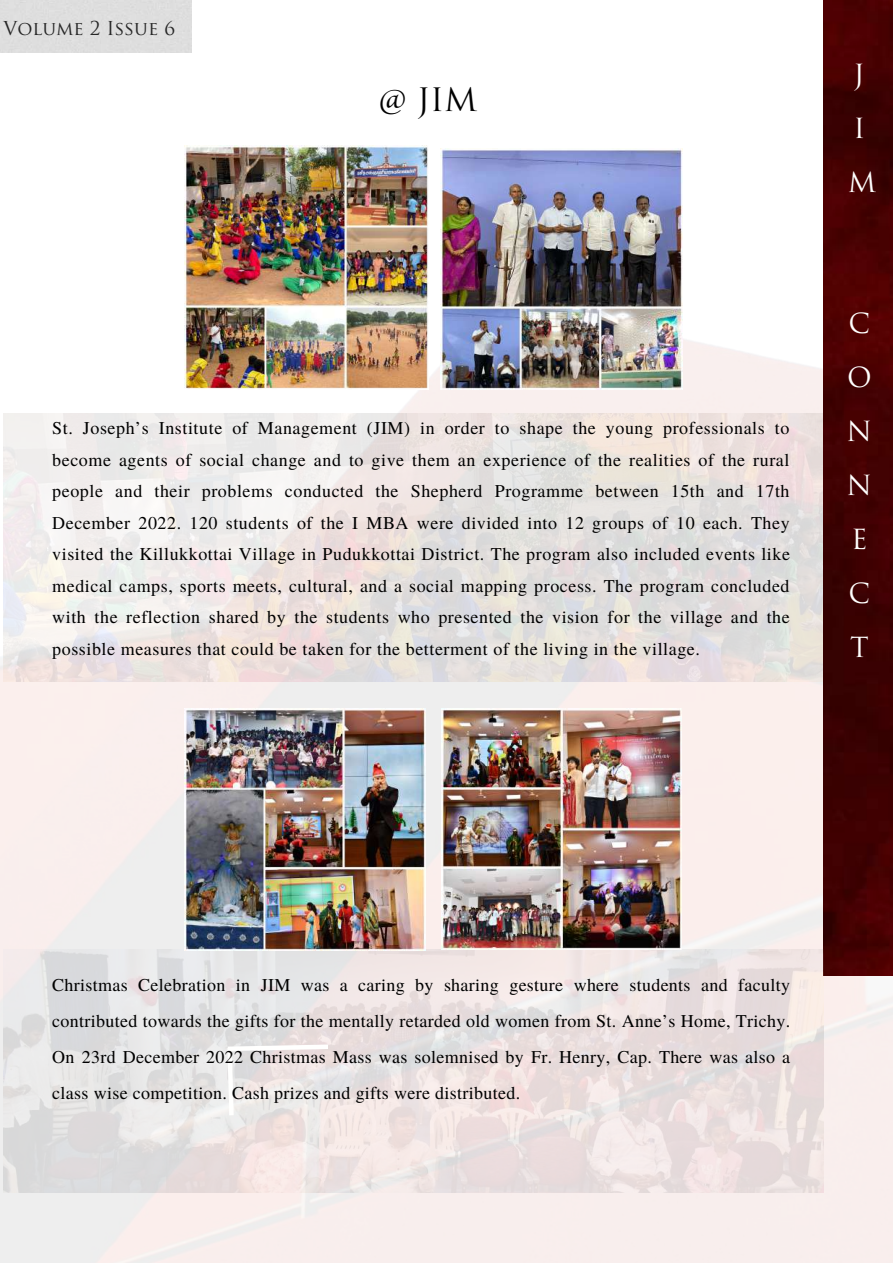
<style>
.page{position:relative;width:893px;height:1264px;background:#fff}
.page>*{position:absolute;margin:0;border:0;box-sizing:border-box;transform-origin:0 0}
.t1{font:31.5px "Trajan Pro";color:#000}
.t2{font:27px/54px "Trajan Pro";color:#fffffe}
.t3{font:18.75px "Trajan Pro";color:#272727}
.t4{font:18px/31.5px "Te X Gyre Termes";letter-spacing:.025em;color:#000;text-align:justify}
</style>
<div class="page">
<img style="left:0;top:145px;width:892px;height:1117px">
<img style="left:3px;top:413px;width:820px;height:269px">
<img style="left:823px;top:0;width:69px;height:975px">
<img style="left:3px;top:949px;width:820px;height:243px">
<svg style="left:223px;top:1042px;width:109px;height:77px;background:#ebe6e5"></svg>
<img style="left:441px;top:148px;width:241px;height:242px">
<img style="left:184px;top:146px;width:244px;height:244px">
<img style="left:441px;top:708px;width:241px;height:241px">
<img style="left:184px;top:708px;width:242px;height:242px">
<p class="t3" style="left:3px;top:21px;width:173px">Volume 2 Issue 6</p>
<h1 class="t1" style="left:378px;top:87px;width:100px">@ JIM</h1>
<p class="t4" style="left:52px;top:411px;width:739px">St. Joseph’s Institute of Management (JIM) in order to shape the young professionals to become agents of social change and to give them an experience of the realities of the rural people and their problems conducted the Shepherd Programme between 15th and 17th December 2022. 120 students of the I MBA were divided into 12 groups of 10 each. They visited the Killukkottai Village in Pudukkottai District. The program also included events like medical camps, sports meets, cultural, and a social mapping process. The program concluded with the reflection shared by the students who presented the vision for the village and the possible measures that could be taken for the betterment of the living in the village.</p>
<h2 class="t2" style="left:847px;top:50px;width:30px">J<br>I<br>M</h2>
<h2 class="t2" style="left:846px;top:299px;width:27px">C<br>O<br>N<br>N<br>E<br>C<br>T</h2>
<p class="t4" style="left:52px;top:966px;width:739px;line-height:36px">Christmas Celebration in JIM was a caring by sharing gesture where students and faculty contributed towards the gifts for the mentally retarded old women from St. Anne’s Home, Trichy.<br>On 23rd December 2022 Christmas Mass was solemnised by Fr. Henry, Cap. There was also a class wise competition. Cash prizes and gifts were distributed.</p>
</div>
